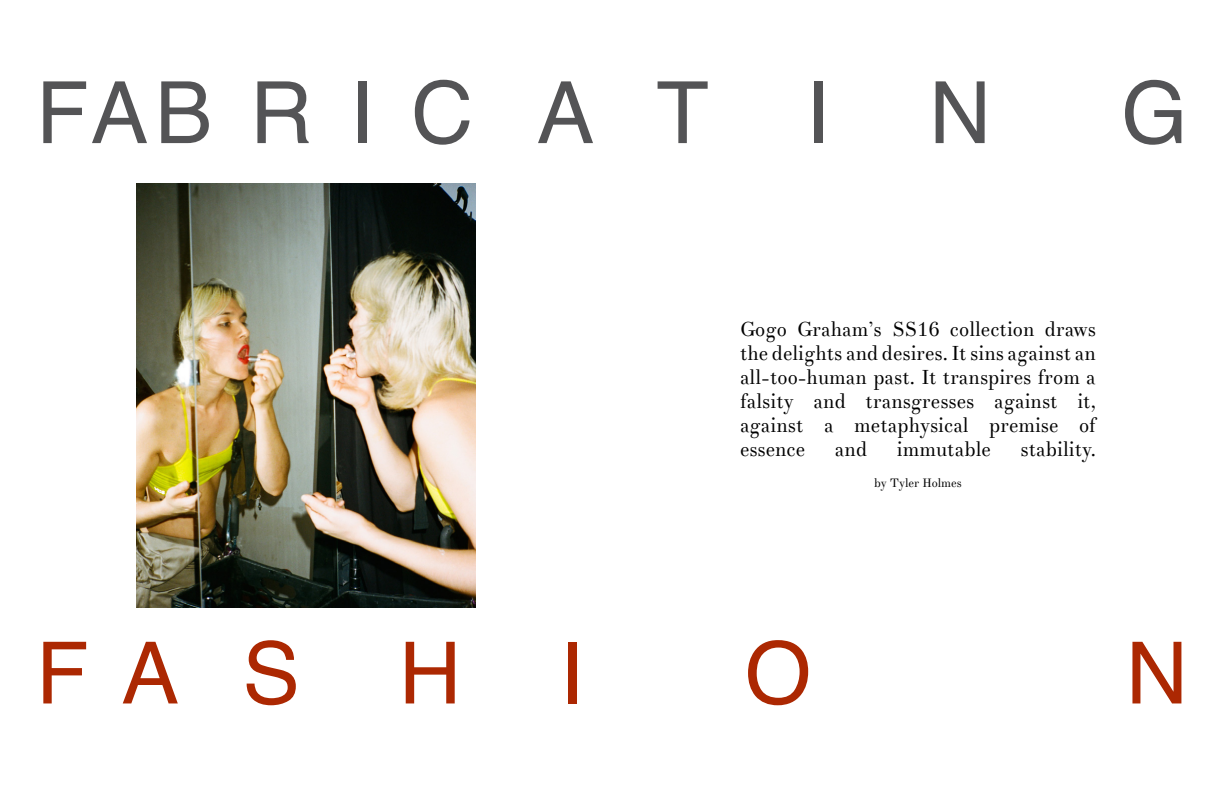
<style>
.page{position:relative;width:1224px;height:792px;background:#fff}
.page>*{position:absolute;margin:0;border:0;box-sizing:border-box;transform-origin:0 0}
.t1{font:86px "Helvetica";color:#545456}
.t2{font:86px "Helvetica";color:#ac2802}
.t3{font:20px/24px "Theano Didot";color:#000;text-align:justify}
.t4{font:12px "Theano Didot";color:#000}
</style>
<div class="page">
<img style="left:137px;top:184px;width:338px;height:423px">
<h1 class="t1" style="left:36px;top:47px;width:957px">FAB R I C A T I N</h1>
<h1 class="t1" style="left:1121px;top:47px;width:68px">G</h1>
<p class="t3" style="left:740px;top:317px;width:358px">Gogo Graham’s SS16 collection draws the delights and desires. It sins against an all-too-human past. It transpires from a falsity and transgresses against it, against a metaphysical premise of essence</p>
<p class="t3" style="left:835px;top:437px;width:34px">and</p>
<p class="t3" style="left:897px;top:437px;width:96px">immutable</p>
<p class="t3" style="left:1021px;top:437px;width:77px">stability.</p>
<p class="t4" style="left:874px;top:476px;width:89px">by Tyler Holmes</p>
<h1 class="t2" style="left:36px;top:607px;width:550px">F A S H I</h1>
<h1 class="t2" style="left:745px;top:607px;width:68px">O</h1>
<h1 class="t2" style="left:1126px;top:607px;width:64px">N</h1>
</div>
